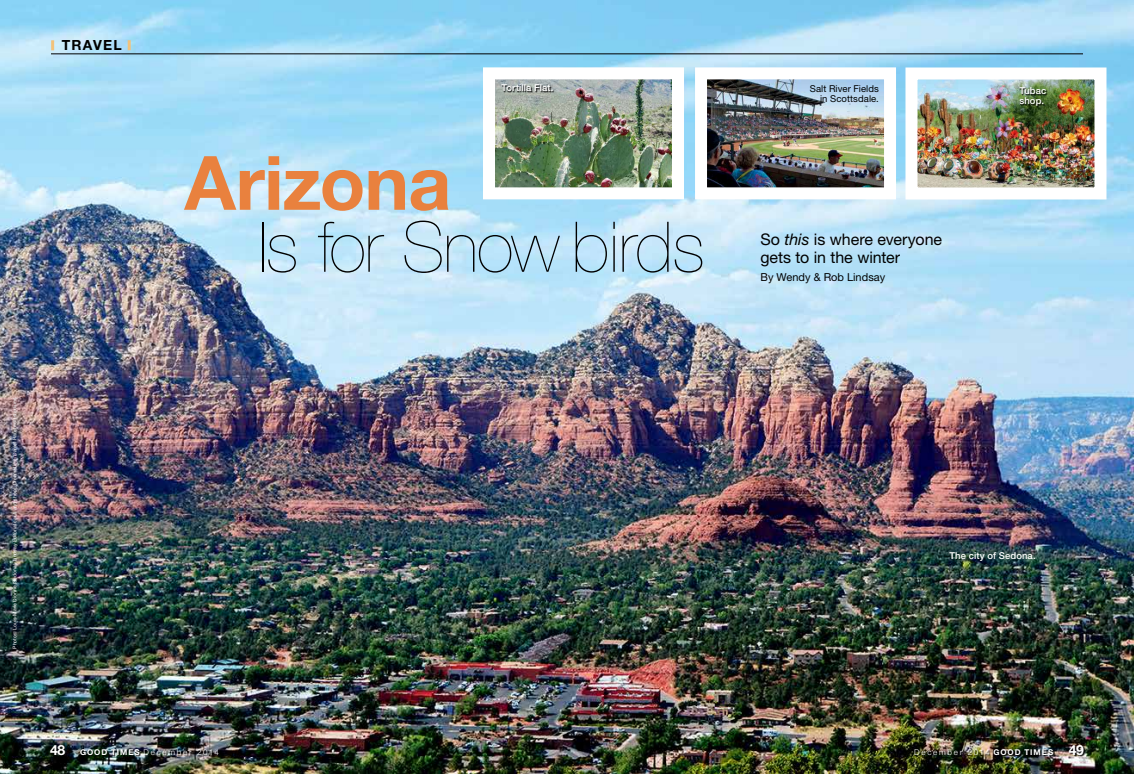
<style>
.page{position:relative;width:1134px;height:774px;background:#fff}
.page>*{position:absolute;margin:0;border:0;box-sizing:border-box;transform-origin:0 0}
.t1{font:700 75px "Helvetica Neue";letter-spacing:-.01em;color:#e9813e}
.t2{font:200 70px "Helvetica Neue";letter-spacing:-.02em;color:#000}
.t3{font:16px/18px "Helvetica Neue";letter-spacing:-.005em;color:#000}
.t4{font:700 14px "Helvetica Neue";letter-spacing:.095em;color:#000}
.t5{font:11px "Helvetica Neue";color:#000}
.t6{font:500 9.5px/10px "Helvetica Neue";letter-spacing:.01em;color:#fff}
.t7{font:9.5px/10px "Helvetica Neue";letter-spacing:.01em;color:#000;text-align:right}
.t8{font:300 8px "Helvetica Neue";letter-spacing:.215em;color:#fff}
.t9{font:5px "Helvetica Neue";letter-spacing:.01em;color:#fff}
.s1{font-style:italic}
.s2{font-weight:700;font-size:14px}
.s3{font-weight:700}
</style>
<div class="page">
<img style="left:0;top:0;width:1134px;height:774px">
<img style="left:496px;top:80px;width:175px;height:106px">
<div style="left:483px;top:67px;width:201px;height:132px;border:12px solid #fff"></div>
<img style="left:708px;top:80px;width:175px;height:106px">
<div style="left:695px;top:67px;width:201px;height:132px;border:12px solid #fff"></div>
<img style="left:919px;top:81px;width:174px;height:106px">
<div style="left:906px;top:68px;width:200px;height:132px;border:12px solid #fff"></div>
<div style="left:1019px;top:88px;width:29px;height:20px;background:#000;opacity:.95"></div>
<div style="left:502px;top:85px;width:53px;height:8px;background:#000;opacity:.95"></div>
<hr style="left:567px;top:54px;width:516px;height:1px;background:#000">
<hr style="left:51px;top:54px;width:516px;height:1px;background:#000">
<div style="left:915px;top:746px;width:171px;height:11px;background:#000;opacity:.95"></div>
<div style="left:50px;top:745px;width:171px;height:12px;background:#000;opacity:.95"></div>
<svg style="left:51px;top:40px;width:3px;height:10px"></svg>
<svg style="left:128px;top:40px;width:3px;height:10px"></svg>
<h3 class="t4" style="left:62px;top:37px;width:61px">TRAVEL</h3>
<h3 class="t6" style="left:502px;top:83px;width:53px">Tortilla Flat.</h3>
<h1 class="t1" style="left:184px;top:137px;width:268px">ARIZONA</h1>
<h2 class="t2" style="left:258px;top:207px;width:448px">Is for Snow birds</h2>
<h3 class="t7" style="left:810px;top:84px;width:71px">Salt River Fields in Scottsdale.</h3>
<h3 class="t3" style="left:761px;top:230px;width:183px">So <span class="s1">this</span> is where everyone gets to in the winter</h3>
<h3 class="t5" style="left:761px;top:271px;width:126px">By Wendy &amp; Rob Lindsay</h3>
<h3 class="t6" style="left:1019px;top:86px;width:28px">Tubac shop.</h3>
<p class="t9" style="left:12px;top:649px;width:254px;rotate:-90deg">Photos: Louis-Marie Dionne (Sedona); Lindsay Editorial cacti and shop); Dreamstime/Daniel Raustadt (stadium).</p>
<h3 class="t6" style="left:950px;top:551px;width:88px">The city of Sedona.</h3>
<h3 class="t8" style="left:50px;top:748px;width:170px"><span class="s2">48</span> <span class="s3">GOOD TIMES</span> December 2014</h3>
<h3 class="t8" style="left:914px;top:748px;width:171px">December 2014 <span class="s3">GOOD TIMES</span> <span class="s2">49</span></h3>
</div>
